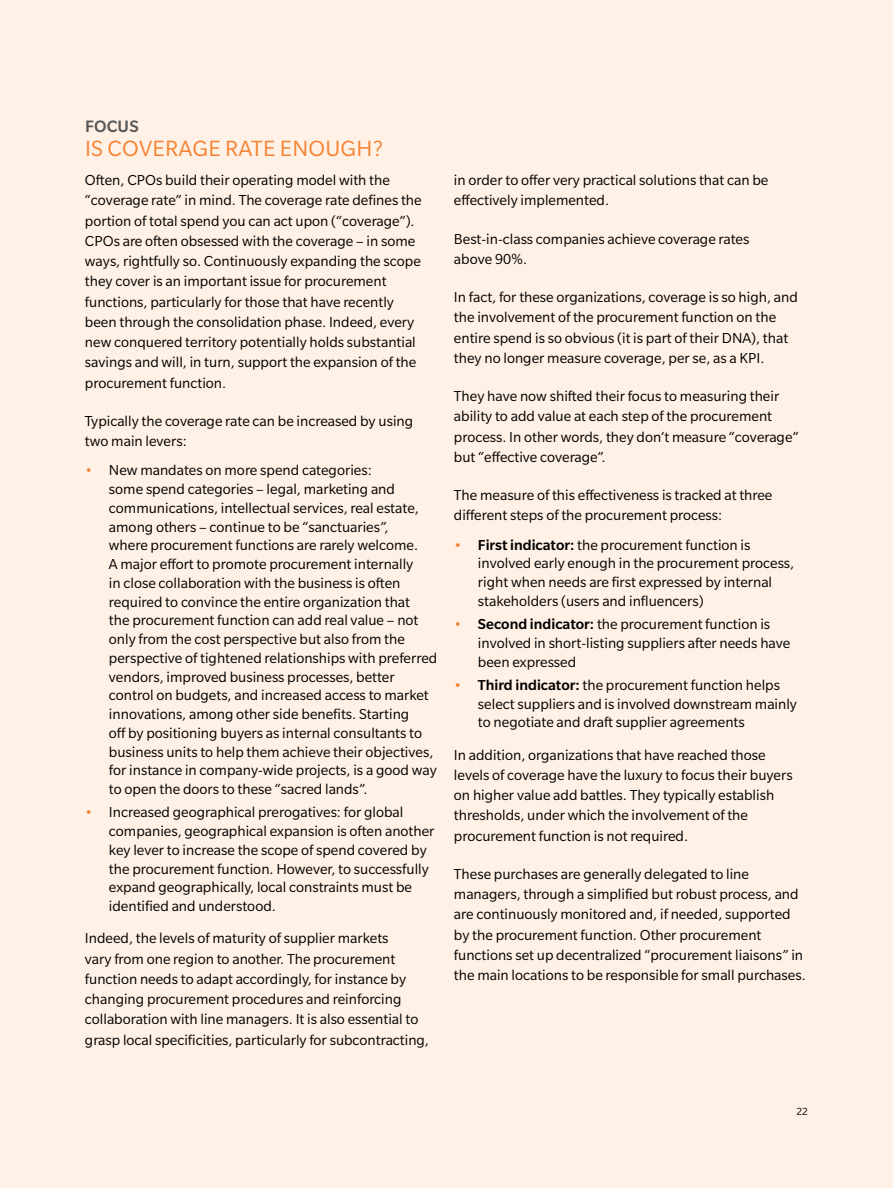
<style>
.page{position:relative;width:893px;height:1188px;background:#fff1e5}
.page>*{position:absolute;margin:0;border:0;box-sizing:border-box;transform-origin:0 0}
.t1{font:24px "Slate Pro";letter-spacing:.01em;color:#f58232}
.t2{font:500 18px "Slate Pro";letter-spacing:.01em;color:#58595b}
.t3{font:15.75px/20.2px "Slate Pro";color:#000}
.t4{font:11.25px "Slate Pro";color:#000}
.s1{color:#f58232}
.s2{font-weight:500}
</style>
<div class="page">
<p class="t2" style="left:85px;top:116px;width:55px">FOCUS</p>
<h1 class="t1" style="left:85px;top:136px;width:300px">IS COVERAGE RATE ENOUGH?</h1>
<p class="t3" style="left:85px;top:170px;width:338px">Often, CPOs build their operating model with the “coverage rate” in mind. The coverage rate defines the portion of total spend you can act upon (“coverage”).<br>CPOs are often obsessed with the coverage – in some ways, rightfully so. Continuously expanding the scope they cover is an important issue for procurement functions, particularly for those that have recently been through the consolidation phase. Indeed, every new conquered territory potentially holds substantial savings and will, in turn, support the expansion of the procurement function.</p>
<p class="t3" style="left:85px;top:411px;width:330px">Typically the coverage rate can be increased by using two main levers:</p>
<p class="t3" style="left:109px;top:461px;width:330px;line-height:18.8px;text-indent:-24px"><span class="s1">•</span> New mandates on more spend categories:<br>some spend categories – legal, marketing and communications, intellectual services, real estate, among others – continue to be “sanctuaries”,<br>where procurement functions are rarely welcome.<br>A major effort to promote procurement internally<br>in close collaboration with the business is often required to convince the entire organization that<br>the procurement function can add real value – not only from the cost perspective but also from the perspective of tightened relationships with preferred vendors, improved business processes, better control on budgets, and increased access to market innovations, among other side benefits. Starting<br>off by positioning buyers as internal consultants to business units to help them achieve their objectives, for instance in company-wide projects, is a good way to open the doors to these “sacred lands”.</p>
<p class="t3" style="left:109px;top:803px;width:327px;line-height:18.8px;text-indent:-24px"><span class="s1">•</span> Increased geographical prerogatives: for global companies, geographical expansion is often another key lever to increase the scope of spend covered by the procurement function. However, to successfully expand geographically, local constraints must be identified and understood.</p>
<p class="t3" style="left:85px;top:928px;width:346px">Indeed, the levels of maturity of supplier markets<br>vary from one region to another. The procurement function needs to adapt accordingly, for instance by changing procurement procedures and reinforcing collaboration with line managers. It is also essential to grasp local specificities, particularly for subcontracting,</p>
<p class="t3" style="left:454px;top:170px;width:316px">in order to offer very practical solutions that can be effectively implemented.</p>
<p class="t3" style="left:454px;top:228px;width:297px">Best-in-class companies achieve coverage rates above 90%.</p>
<p class="t3" style="left:454px;top:287px;width:345px">In fact, for these organizations, coverage is so high, and the involvement of the procurement function on the entire spend is so obvious (it is part of their DNA), that they no longer measure coverage, per se, as a KPI.</p>
<p class="t3" style="left:454px;top:386px;width:346px">They have now shifted their focus to measuring their ability to add value at each step of the procurement process. In other words, they don’t measure “coverage” but “effective coverage”.</p>
<p class="t3" style="left:454px;top:485px;width:320px">The measure of this effectiveness is tracked at three different steps of the procurement process:</p>
<p class="t3" style="left:478px;top:535px;width:318px;line-height:18.8px;text-indent:-24px"><span class="s1">•</span> <span class="s2">First indicator:</span> the procurement function is involved early enough in the procurement process, right when needs are first expressed by internal stakeholders (users and influencers)</p>
<p class="t3" style="left:478px;top:615px;width:314px;line-height:18.8px;text-indent:-24px"><span class="s1">•</span> <span class="s2">Second indicator:</span> the procurement function is involved in short-listing suppliers after needs have been expressed</p>
<p class="t3" style="left:478px;top:675px;width:321px;line-height:18.8px;text-indent:-24px"><span class="s1">•</span> <span class="s2">Third indicator:</span> the procurement function helps select suppliers and is involved downstream mainly to negotiate and draft supplier agreements</p>
<p class="t3" style="left:454px;top:744px;width:340px">In addition, organizations that have reached those levels of coverage have the luxury to focus their buyers on higher value add battles. They typically establish thresholds, under which the involvement of the procurement function is not required.</p>
<p class="t3" style="left:454px;top:864px;width:353px">These purchases are generally delegated to line managers, through a simplified but robust process, and are continuously monitored and, if needed, supported by the procurement function. Other procurement functions set up decentralized “procurement liaisons” in the main locations to be responsible for small purchases.</p>
<p class="t4" style="left:796px;top:1105px;width:13px">22</p>
</div>
